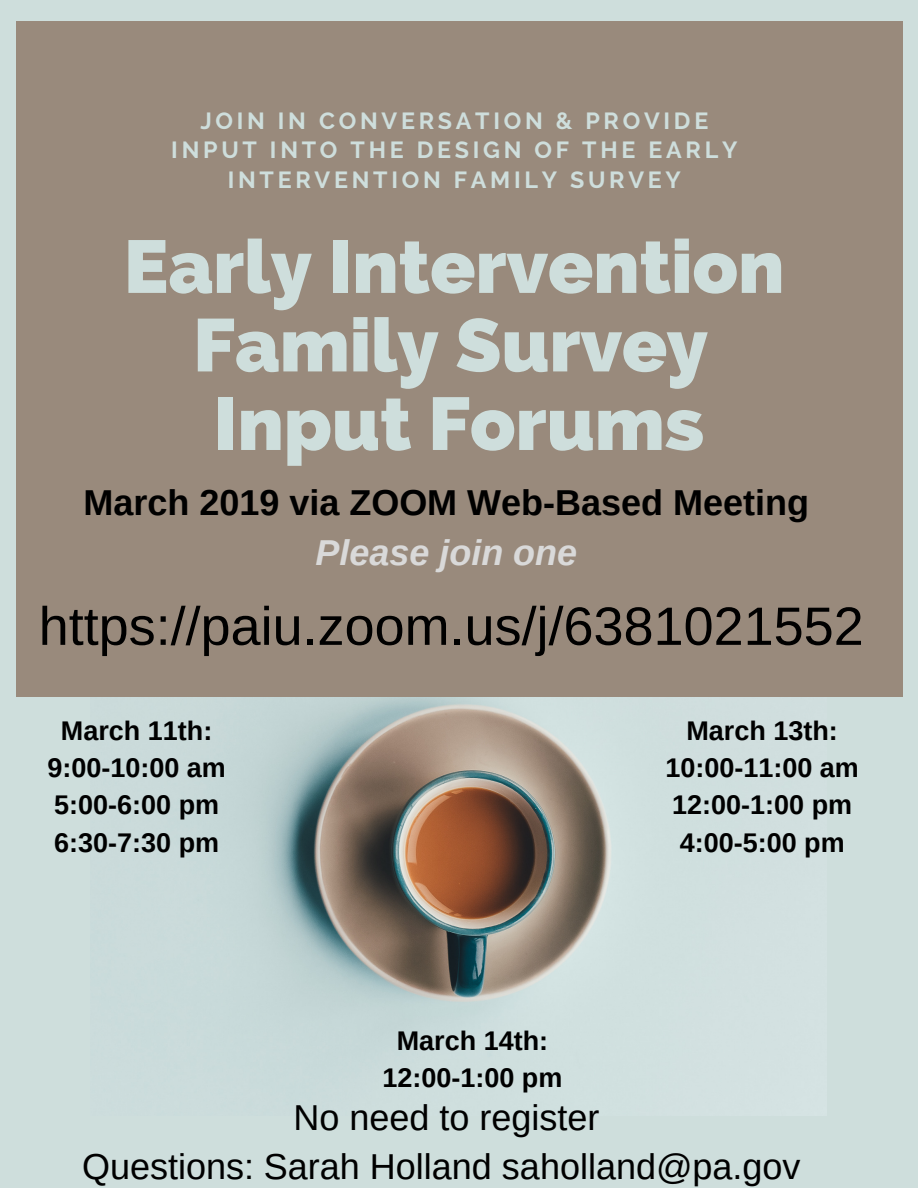
<style>
.page{position:relative;width:918px;height:1188px;background:#cededc}
.page>*{position:absolute;margin:0;border:0;box-sizing:border-box;transform-origin:0 0}
.t1{font:800 74.4px/78.6px "Raleway";color:#cededc;text-align:center}
.t2{font:54px "Arimo";color:#000}
.t3{font:36px/49.5px "Arimo";color:#000;text-align:center}
.t4{font:700 36px "Arimo";color:#000}
.t5{font:italic 700 36px "Arimo";color:#d9d9d9}
.t6{font:700 27px/37.2px "Arimo";color:#000;text-align:center}
.t7{font:700 23.25px/29.7px "Raleway";letter-spacing:.16em;color:#cededc;text-align:center}
</style>
<div class="page">
<img style="left:223px;top:697px;width:389px;height:338px">
<div style="left:16px;top:21px;width:886px;height:676px;background:#998a7c"></div>
<p class="t7" style="left:171px;top:106px;width:568px">JOIN IN CONVERSATION &amp; PROVIDE<br>INPUT INTO THE DESIGN OF THE EARLY<br>INTERVENTION FAMILY SURVEY</p>
<h1 class="t1" style="left:124px;top:227px;width:662px">Early Intervention<br>Family Survey<br>Input Forums</h1>
<h3 class="t4" style="left:83px;top:482px;width:727px">March 2019 via ZOOM Web-Based Meeting</h3>
<h3 class="t5" style="left:315px;top:532px;width:263px">Please join one</h3>
<h2 class="t2" style="left:39px;top:596px;width:827px">https://paiu.zoom.us/j/6381021552</h2>
<p class="t6" style="left:47px;top:712px;width:180px">March 11th:<br>9:00-10:00 am<br>5:00-6:00 pm<br>6:30-7:30 pm</p>
<p class="t6" style="left:665px;top:712px;width:195px">March 13th:<br>10:00-11:00 am<br>12:00-1:00 pm<br>4:00-5:00 pm</p>
<p class="t6" style="left:382px;top:1022px;width:182px">March 14th:<br>12:00-1:00 pm</p>
<h3 class="t3" style="left:82px;top:1092px;width:720px">No need to register<br>Questions: Sarah Holland saholland@pa.gov</h3>
</div>
